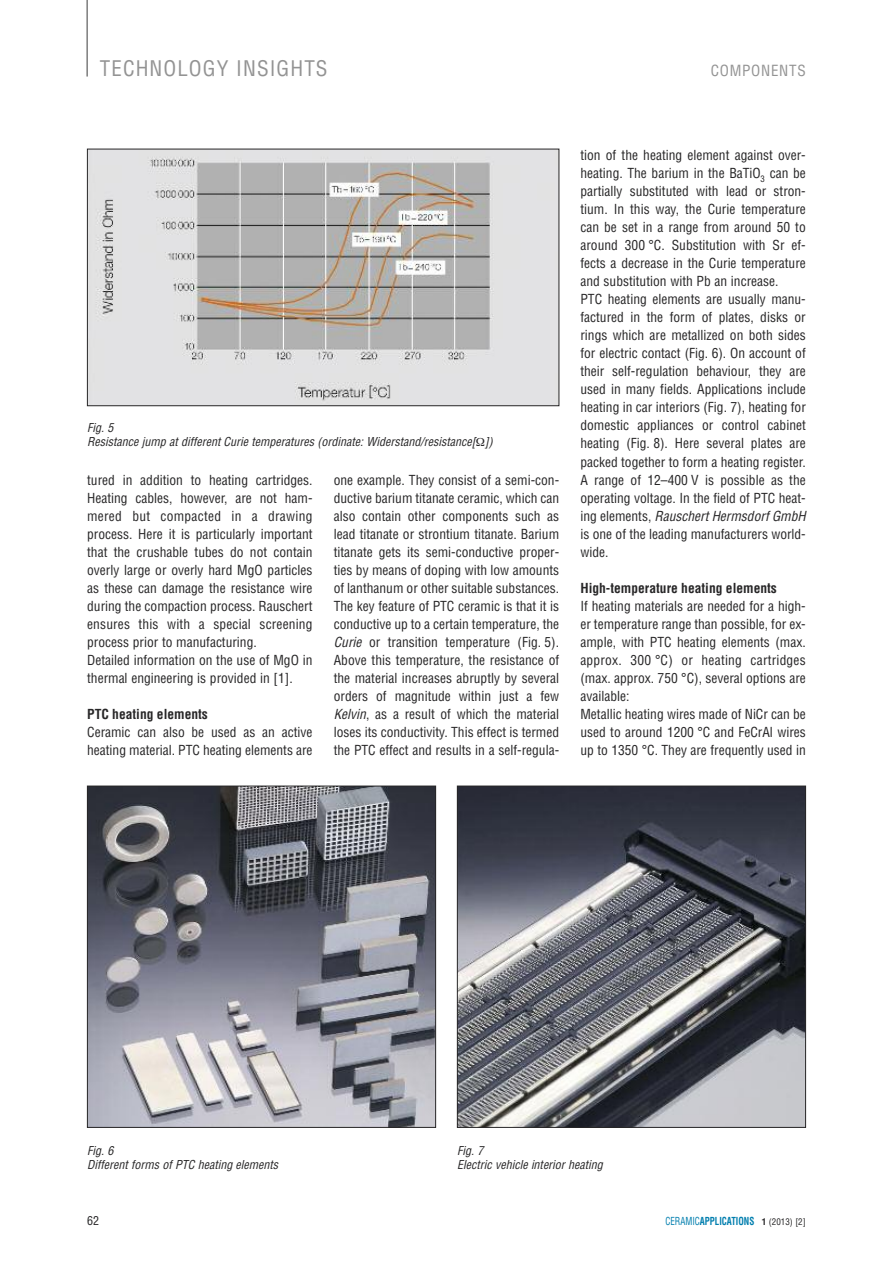
<style>
.page{position:relative;width:893px;height:1263px;background:#fff}
.page>*{position:absolute;margin:0;border:0;box-sizing:border-box;transform-origin:0 0}
.t1{font:condensed 21px "Helvetica";letter-spacing:.05em;color:#939393}
.t2{font:condensed 15px "Helvetica";letter-spacing:.05em;color:#939393}
.t3{font:condensed 13.5px/18px "Helvetica";color:#272627}
.t4{font:700 condensed 13.5px "Helvetica";color:#272627}
.t5{font:italic condensed 12px/13.5px "Helvetica";color:#272627}
.t6{font:condensed 12px "Helvetica";color:#272627}
.t7{font:700 condensed 10.8px "Helvetica";color:#007eae;scale:.83 1}
.s1{font-style:italic}
.s2{font-weight:400}
.s3{font-size:9px;color:#272627}
.s4{font-weight:400;font-size:9px;color:#272627}
</style>
<div class="page">
<hr style="left:86px;top:0;width:2px;height:77px;background:#7d7d7d">
<img style="left:89px;top:788px;width:345px;height:337px">
<div style="left:87px;top:786px;width:349px;height:341px;border:1px solid #272627"></div>
<img style="left:459px;top:788px;width:345px;height:337px">
<div style="left:457px;top:786px;width:349px;height:341px;border:1px solid #272627"></div>
<img style="left:89px;top:151px;width:468px;height:253px">
<div style="left:87px;top:149px;width:472px;height:257px;border:1px solid #272627"></div>
<h1 class="t1" style="left:100px;top:56px;width:229px">TECHNOLOGY INSIGHTS</h1>
<p class="t2" style="left:711px;top:62px;width:97px">COMPONENTS</p>
<p class="t5" style="left:87px;top:421px;width:407px">Fig. 5<br>Resistance jump at different Curie temperatures (ordinate: Widerstand/resistance[ ])</p>
<p class="t3" style="left:87px;top:470px;width:227px">tured in addition to heating cartridges.<br>Heating cables, however, are not ham&shy;mered but compacted in a drawing process. Here it is particularly important that the crushable tubes do not contain overly large or overly hard MgO particles as these can damage the resistance wire during the compaction process. Rauschert ensures this with a special screening process prior to manufacturing.<br>Detailed information on the use of MgO in thermal engineering is provided in [1].</p>
<p class="t4" style="left:87px;top:705px;width:122px">PTC heating elements</p>
<p class="t3" style="left:87px;top:722px;width:227px">Ceramic can also be used as an active heating material. PTC heating elements are</p>
<p class="t3" style="left:334px;top:470px;width:227px;text-align:justify">one example. They consist of a semi-con&shy;ductive barium titanate ceramic, which can also contain other components such as lead titanate or strontium titanate. Barium titanate gets its semi-conductive proper&shy;ties by means of doping with low amounts of lanthanum or other suitable substances.<br>The key feature of PTC ceramic is that it is conductive up to a certain temperature, the <span class="s1">Curie</span> or transition temperature (Fig. 5).<br>Above this temperature, the resistance of the material increases abruptly by several orders of magnitude within just a few <span class="s1">Kelvin</span>, as a result of which the material loses its conductivity. This effect is termed the PTC effect and results in a self-regula-</p>
<p class="t3" style="left:580px;top:146px;width:227px">tion of the heating element against over&shy;heating. The barium in the BaTiO<sub>3</sub> can be partially substituted with lead or stron&shy;tium. In this way, the Curie temperature can be set in a range from around 50 to around 300 °C. Substitution with Sr ef&shy;fects a decrease in the Curie temperature and substitution with Pb an increase.<br>PTC heating elements are usually manu&shy;factured in the form of plates, disks or rings which are metallized on both sides for electric contact (Fig. 6). On account of their self-regulation behaviour, they are used in many fields. Applications include heating in car interiors (Fig. 7), heating for domestic appliances or control cabinet heating (Fig. 8). Here several plates are packed together to form a heating register.<br>A range of 12–400 V is possible as the operating voltage. In the field of PTC heat&shy;ing elements, <span class="s1">Rauschert Hermsdorf GmbH </span>is one of the leading manufacturers world&shy;wide.</p>
<p class="t4" style="left:580px;top:579px;width:198px">High-temperature heating elements</p>
<p class="t3" style="left:580px;top:596px;width:227px">If heating materials are needed for a high&shy;er temperature range than possible, for ex&shy;ample, with PTC heating elements (max. approx. 300 °C) or heating cartridges (max. approx. 750 °C), several options are available:<br>Metallic heating wires made of NiCr can be used to around 1200 °C and FeCrAl wires up to 1350 °C. They are frequently used in</p>
<p class="t5" style="left:87px;top:1144px;width:193px">Fig. 6<br>Different forms of PTC heating elements</p>
<p class="t5" style="left:457px;top:1144px;width:147px">Fig. 7<br>Electric vehicle interior heating</p>
<p class="t6" style="left:87px;top:1213px;width:13px">62</p>
<p class="t7" style="left:665px;top:1214px;width:171px"><span class="s2">CERAMIC</span>APPLICATIONS <span class="s3">1</span> <span class="s4">(2013) [2]</span></p>
</div>
